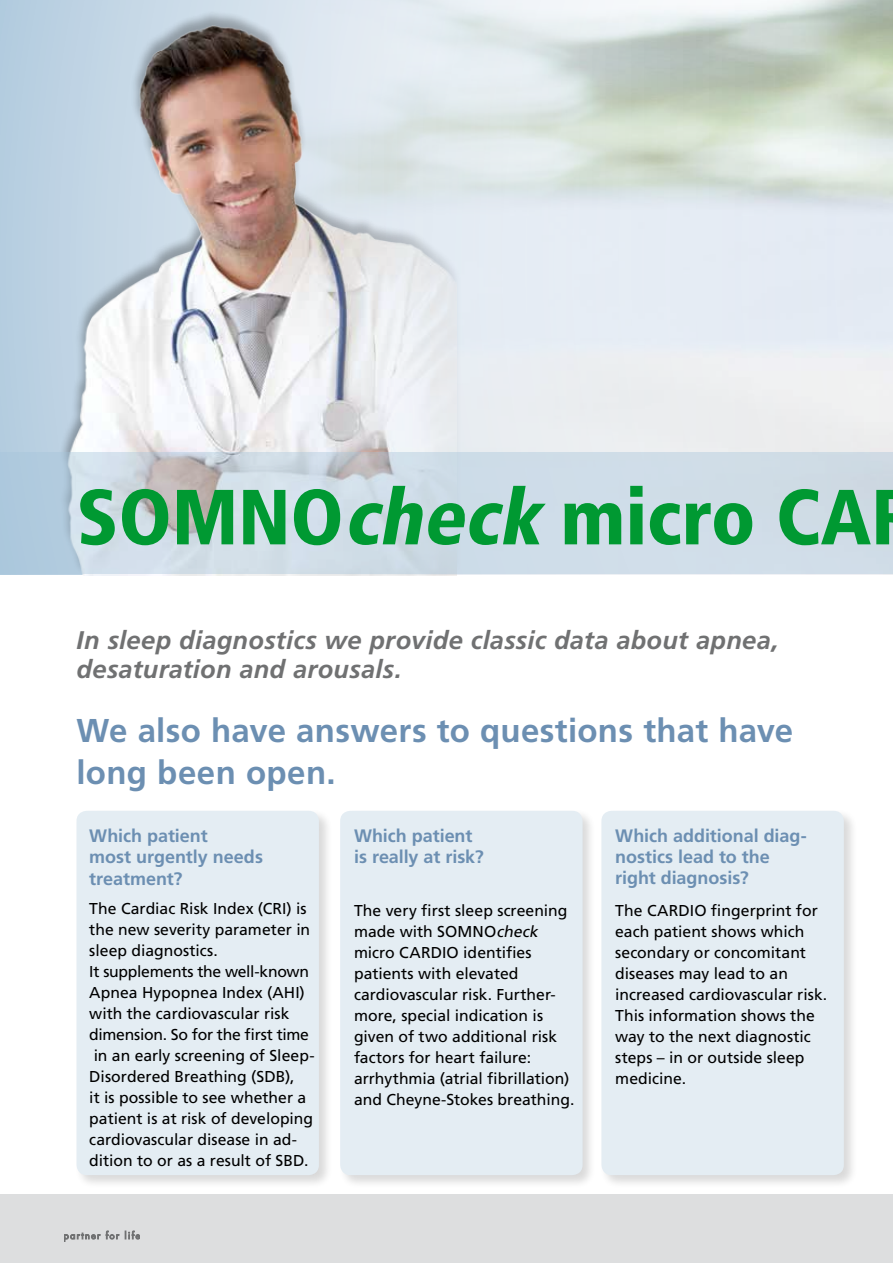
<style>
.page{position:relative;width:893px;height:1263px;background:#fff}
.page>*{position:absolute;margin:0;border:0;box-sizing:border-box;transform-origin:0 0}
.t1{font:900 condensed 78px "Frutiger LT";color:#009932}
.t2{font:700 33px/42px "Frutiger LT";letter-spacing:.01em;color:#6c8fb2}
.t3{font:italic 700 25.5px/30px "Frutiger LT";letter-spacing:.01em;color:#707172}
.t4{font:700 18px/21px "Frutiger LT";color:#6c8fb2}
.t5{font:15.75px/21px "Frutiger LT";color:#000}
.s1{font-style:italic}
</style>
<div class="page">
<div style="left:0;top:0;width:893px;height:574px;background:#b7cfe1"></div>
<img style="left:457px;top:0;width:436px;height:453px">
<img style="left:51px;top:0;width:406px;height:575px">
<svg style="left:0;top:453px;width:893px;height:121px;background:#cbd8e3"></svg>
<div style="left:0;top:1195px;width:893px;height:68px;background:#dddedf"></div>
<svg style="left:64px;top:1231px;width:76px;height:10px"></svg>
<div style="left:74px;top:808px;width:259px;height:381px;background:#000;opacity:.5"></div>
<div style="left:77px;top:811px;width:242px;height:364px;background:#e4edf3;border-radius:10px"></div>
<div style="left:599px;top:808px;width:259px;height:381px;background:#000;opacity:.5"></div>
<div style="left:601px;top:811px;width:243px;height:364px;background:#e4edf3;border-radius:10px"></div>
<div style="left:338px;top:808px;width:259px;height:381px;background:#000;opacity:.5"></div>
<div style="left:340px;top:811px;width:243px;height:364px;background:#e4edf3;border-radius:10px"></div>
<h1 class="t1" style="left:77px;top:470px;width:796px">SOMNO<span class="s1">check</span> micro CA</h1>
<h3 class="t3" style="left:77px;top:625px;width:703px">In sleep diagnostics we provide classic data about apnea, desaturation and arousals.</h3>
<h2 class="t2" style="left:77px;top:709px;width:718px">We also have answers to questions that have long been open.</h2>
<p class="t4" style="left:89px;top:825px;width:175px;line-height:21.6px">Which patient<br>most urgently needs treatment?</p>
<p class="t5" style="left:89px;top:898px;width:227px">The Cardiac Risk Index (CRI) is the new severity parameter in sleep diagnostics.<br>It supplements the well-known<br>Apnea Hypopnea Index (AHI) with the cardiovascular risk dimension. So for the first time in an early screening of Sleep-<br>Disordered Breathing (SDB),<br>it is possible to see whether a patient is at risk of developing cardiovascular disease in ad&shy;dition to or as a result of SBD.</p>
<p class="t4" style="left:354px;top:825px;width:131px">Which patient is really at risk?</p>
<p class="t5" style="left:354px;top:900px;width:222px">The very first sleep screening made with SOMNO<span class="s1">check </span>micro CARDIO identifies patients with elevated cardiovascular risk. Further&shy;more, special indication is given of two additional risk factors for heart failure: arrhythmia (atrial fibrillation) and Cheyne-Stokes breathing.</p>
<p class="t4" style="left:615px;top:825px;width:193px">Which additional diag&shy;nostics lead to the right diagnosis?</p>
<p class="t5" style="left:615px;top:900px;width:213px">The CARDIO fingerprint for each patient shows which secondary or concomitant diseases may lead to an increased cardiovascular risk.<br>This information shows the way to the next diagnostic steps – in or outside sleep medicine.</p>
</div>
